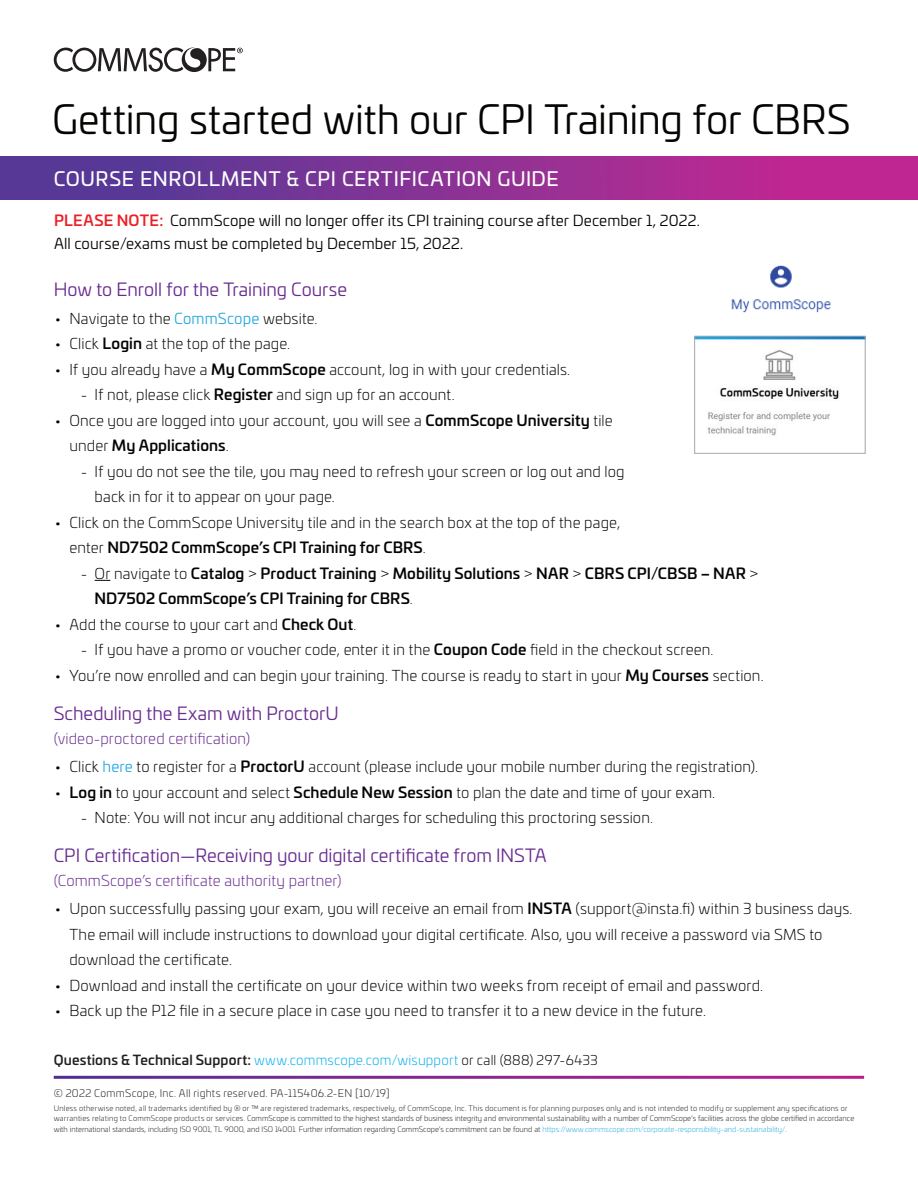
<style>
.page{position:relative;width:918px;height:1188px;background:#fff}
.page>*{position:absolute;margin:0;border:0;box-sizing:border-box;transform-origin:0 0}
.t1{font:39.75px "Univia Pro";letter-spacing:-.005em;color:#040503}
.t2{font:19.5px "Univia Pro";letter-spacing:.03em;color:#fff}
.t3{font:18px "Univia Pro";color:#682c90}
.t4{font:300 15px/25.5px "Univia Pro";letter-spacing:.005em;color:#040503}
.t5{font:15px/22.5px "Univia Pro";letter-spacing:.005em;color:#040503}
.t6{font:500 15px/25.5px "Univia Pro";letter-spacing:.005em;color:#040503}
.t7{font:300 15px "Univia Pro";letter-spacing:.01em;color:#682c90}
.t8{font:500 13.5px "Univia Pro";letter-spacing:.01em;color:#231f20}
.t9{font:300 10.5px "Univia Pro";letter-spacing:.025em;color:#231f20}
.t10{font:300 7.5px/10.5px "Univia Pro";color:#231f20}
.s1{font-weight:500;color:#ec1f26}
.s2{font-weight:400;color:#29aae1}
.s3{font-weight:500}
.s4{font-weight:300}
.s5{font-weight:300;color:#00aeef}
.s6{font-weight:300;color:#040503}
.s7{color:#29aae1}
</style>
<div class="page">
<svg style="left:54px;top:47px;width:189px;height:25px"></svg>
<div style="left:0;top:156px;width:918px;height:44px;background:linear-gradient(to right,#4b3c98,#cc2691)"></div>
<svg style="left:95px;top:580px;width:15px;height:1px"></svg>
<img style="left:731px;top:265px;width:100px;height:48px">
<img style="left:696px;top:338px;width:167px;height:98px">
<div style="left:694px;top:336px;width:171px;height:118px;border:1px solid #a8a9ad"></div>
<h1 class="t1" style="left:52px;top:90px;width:800px">Getting started with our CPI Training for CBRS</h1>
<h2 class="t2" style="left:54px;top:164px;width:506px">COURSE ENROLLMENT &amp; CPI CERTIFICATION GUIDE</h2>
<p class="t5" style="left:54px;top:209px;width:648px"><span class="s1">PLEASE NOTE:</span> CommScope will no longer offer its CPI training course after December 1, 2022.<br>All course/exams must be completed by December 15, 2022.</p>
<p class="t3" style="left:54px;top:276px;width:295px">How to Enroll for the Training Course</p>
<p class="t4" style="left:54px;top:305px;width:265px">• Navigate to the <span class="s2">CommScope</span> website.</p>
<p class="t4" style="left:54px;top:330px;width:238px">• Click <span class="s3">Login</span> at the top of the page.</p>
<p class="t4" style="left:54px;top:356px;width:518px">• If you already have a <span class="s3">My CommScope</span> account, log in with your credentials.</p>
<p class="t4" style="left:81px;top:381px;width:375px">- If not, please click <span class="s3">Register</span> and sign up for an account.</p>
<p class="t4" style="left:69px;top:407px;width:545px;text-indent:-16px">• Once you are logged into your account, you will see a <span class="s3">CommScope University</span> tile under <span class="s3">My Applications</span>.</p>
<p class="t4" style="left:95px;top:458px;width:532px;text-indent:-14px">- If you do not see the tile, you may need to refresh your screen or log out and log back in for it to appear on your page.</p>
<p class="t4" style="left:69px;top:509px;width:552px;text-indent:-16px">• Click on the CommScope University tile and in the search box at the top of the page, enter <span class="s3">ND7502 CommScope’s CPI Training for CBRS</span>.</p>
<p class="t6" style="left:95px;top:560px;width:665px;text-indent:-14px"><span class="s4">- Or navigate to</span> Catalog <span class="s4">&gt;</span> Product Training <span class="s4">&gt;</span> Mobility Solutions <span class="s4">&gt;</span> NAR <span class="s4">&gt;</span> CBRS CPI/CBSB – NAR <span class="s4">&gt;<br></span>ND7502 CommScope’s CPI Training for CBRS<span class="s4">.</span></p>
<p class="t4" style="left:54px;top:611px;width:304px">• Add the course to your cart and <span class="s3">Check Out</span>.</p>
<p class="t4" style="left:81px;top:636px;width:634px">- If you have a promo or voucher code, enter it in the <span class="s3">Coupon Code</span> field in the checkout screen.</p>
<p class="t4" style="left:54px;top:662px;width:711px">• You’re now enrolled and can begin your training. The course is ready to start in your <span class="s3">My Courses</span> section.</p>
<p class="t3" style="left:54px;top:700px;width:287px">Scheduling the Exam with ProctorU</p>
<p class="t7" style="left:54px;top:728px;width:198px">(video-proctored certification)</p>
<p class="t4" style="left:54px;top:753px;width:706px">• Click <span class="s2">here</span> to register for a <span class="s3">ProctorU</span> account (please include your mobile number during the registration).</p>
<p class="t4" style="left:54px;top:779px;width:663px">• <span class="s3">Log in</span> to your account and select <span class="s3">Schedule New Session</span> to plan the date and time of your exam.</p>
<p class="t4" style="left:81px;top:804px;width:574px">- Note: You will not incur any additional charges for scheduling this proctoring session.</p>
<p class="t3" style="left:54px;top:842px;width:495px">CPI Certification—Receiving your digital certificate from INSTA</p>
<p class="t7" style="left:54px;top:870px;width:289px">(CommScope’s certificate authority partner)</p>
<p class="t4" style="left:69px;top:895px;width:785px;text-indent:-16px">• Upon successfully passing your exam, you will receive an email from <span class="s3">INSTA</span> (support@insta.fi) within 3 business days.<br>The email will include instructions to download your digital certificate. Also, you will receive a password via SMS to download the certificate.</p>
<p class="t4" style="left:54px;top:972px;width:711px">• Download and install the certificate on your device within two weeks from receipt of email and password.</p>
<p class="t4" style="left:54px;top:997px;width:654px">• Back up the P12 file in a secure place in case you need to transfer it to a new device in the future.</p>
<p class="t8" style="left:54px;top:1050px;width:546px">Questions &amp; Technical Support: <span class="s5">www.commscope.com/wisupport</span> <span class="s6">or call (888) 297-6433</span></p>
<p class="t9" style="left:54px;top:1086px;width:337px">© 2022 CommScope, Inc. All rights reserved. PA-115406.2-EN [10/19]</p>
<p class="t10" style="left:54px;top:1102px;width:802px">Unless otherwise noted, all trademarks identified by ® or ™ are registered trademarks, respectively, of CommScope, Inc. This document is for planning purposes only and is not intended to modify or supplement any specifications or warranties relating to CommScope products or services. CommScope is committed to the highest standards of business integrity and environmental sustainability with a number of CommScope’s facilities across the globe certified in accordance with international standards, including ISO 9001, TL 9000, and ISO 14001. Further information regarding CommScope’s commitment can be found at <span class="s7">https://www.commscope.com/corporate-responsibility-and-sustainability/</span>.</p>
</div>
